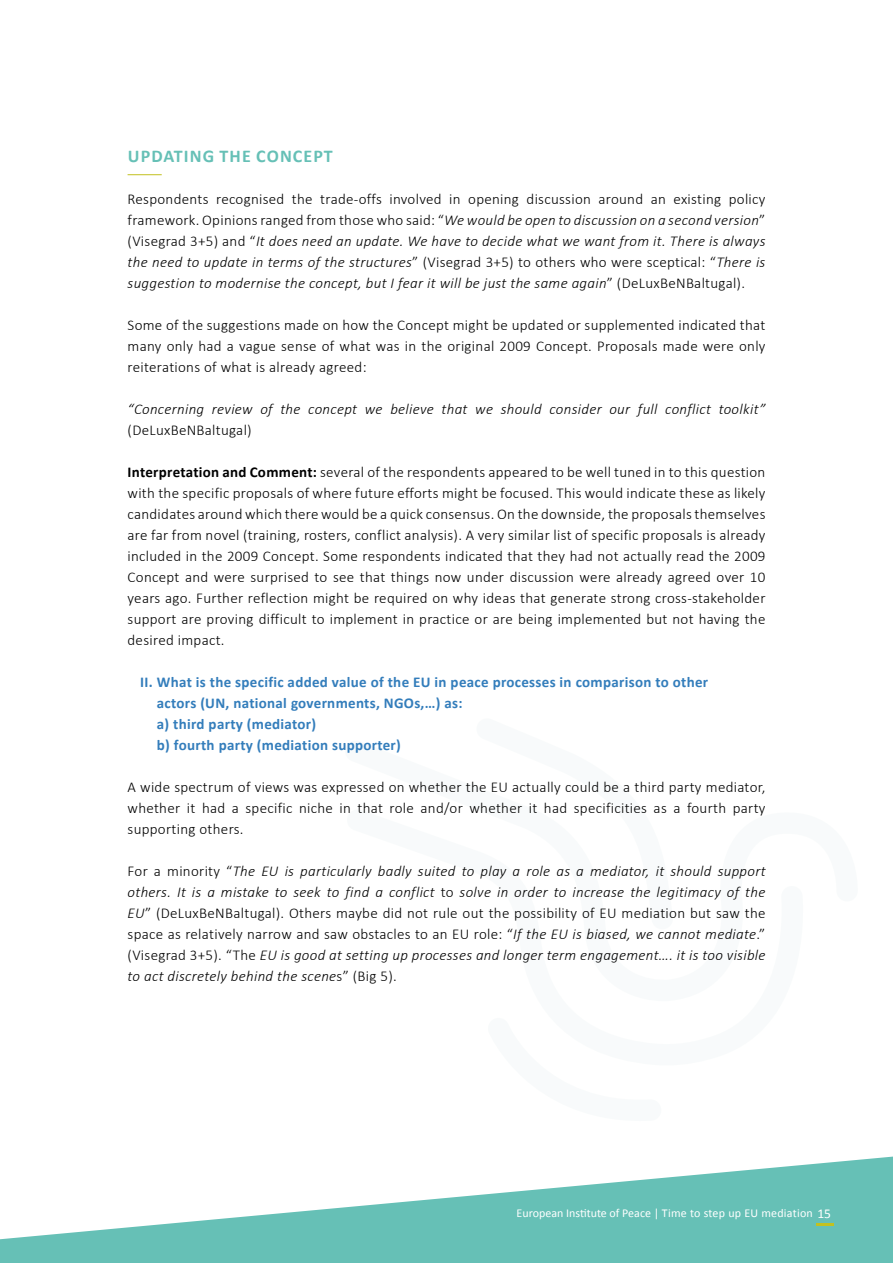
<style>
.page{position:relative;width:893px;height:1263px;background:#fff}
.page>*{position:absolute;margin:0;border:0;box-sizing:border-box;transform-origin:0 0}
.t1{font:700 18px "Calibri";letter-spacing:.06em;color:#66c0b6}
.Corpo_A_A{font:300 15px/21px "Calibri";letter-spacing:.02em;color:#000;text-align:justify}
.Corpo_A_A-2{font:italic 300 15px/21px "Calibri";letter-spacing:.02em;color:#000;text-align:justify}
.List_Paragraph{font:700 15px/21px "Calibri";letter-spacing:.02em;color:#337dbb}
.t2{font:12px "Calibri";color:#fff}
.s1{font-style:normal}
.s2{font-weight:700}
.s3{font-size:13.5px}
</style>
<div class="page">
<svg style="left:74px;top:1156px;width:819px;height:107px;fill:#66c0b6"></svg>
<svg style="left:0;top:1232px;width:74px;height:31px;background:#78c7bf"></svg>
<svg style="left:816px;top:1224px;width:17px;height:2px"></svg>
<hr style="left:128px;top:174px;width:34px;height:1px;background:#c2c120">
<p class="t1" style="left:128px;top:145px;width:206px">UPDATING THE CONCEPT</p>
<p class="Corpo_A_A-2" style="left:128px;top:189px;width:639px"><span class="s1">Respondents recognised the trade-offs involved in opening discussion around an existing policy framework. Opinions ranged from those who said: “</span>We would be open to discussion on a second version<span class="s1">” (Visegrad 3+5) and “</span>It does need an update. We have to decide what we want from it. There is always the need to update in terms of the structures<span class="s1">” (Visegrad 3+5) to others who were sceptical: “</span>There is suggestion to modernise the concept, but I fear it will be just the same again<span class="s1">” (DeLuxBeNBaltugal).</span></p>
<p class="Corpo_A_A" style="left:128px;top:314px;width:639px">Some of the suggestions made on how the Concept might be updated or supplemented indicated that many only had a vague sense of what was in the original 2009 Concept. Proposals made were only reiterations of what is already agreed:</p>
<p class="Corpo_A_A-2" style="left:128px;top:399px;width:639px">“Concerning review of the concept we believe that we should consider our full conflict toolkit” <span class="s1">(DeLuxBeNBaltugal)</span></p>
<p class="Corpo_A_A" style="left:128px;top:461px;width:639px"><span class="s2">Interpretation and Comment:</span> several of the respondents appeared to be well tuned in to this question with the specific proposals of where future efforts might be focused. This would indicate these as likely candidates around which there would be a quick consensus. On the downside, the proposals themselves are far from novel (training, rosters, conflict analysis). A very similar list of specific proposals is already included in the 2009 Concept. Some respondents indicated that they had not actually read the 2009<br>Concept and were surprised to see that things now under discussion were already agreed over 10 years ago. Further reflection might be required on why ideas that generate strong cross-stakeholder support are proving difficult to implement in practice or are being implemented but not having the desired impact.</p>
<p class="List_Paragraph" style="left:157px;top:672px;width:553px;text-indent:-17px">II. What is the specific added value of the EU in peace processes in comparison to other actors (UN, national governments, NGOs,…) as:<br>a) third party (mediator)<br>b) fourth party (mediation supporter)</p>
<p class="Corpo_A_A" style="left:128px;top:776px;width:639px">A wide spectrum of views was expressed on whether the EU actually could be a third party mediator, whether it had a specific niche in that role and/or whether it had specificities as a fourth party supporting others.</p>
<p class="Corpo_A_A-2" style="left:128px;top:861px;width:640px"><span class="s1">For a minority “</span>The EU is particularly badly suited to play a role as a mediator, it should support others. It is a mistake to seek to find a conflict <span class="s1">to</span> solve in order to increase the legitimacy of the EU<span class="s1">” (DeLuxBeNBaltugal). Others maybe did not rule out the possibility of EU mediation but saw the space as relatively narrow and saw obstacles to an EU role: “</span>If the EU is biased, we cannot mediate<span class="s1">.” (Visegrad 3+5). “The</span> EU is good at setting up processes and longer term engagement…. it is too visible to act discretely behind the scene<span class="s1">s” (Big 5).</span></p>
<p class="t2" style="left:517px;top:1205px;width:316px">European Institute of Peace | Time to step up EU mediation <span class="s3">15</span></p>
</div>
